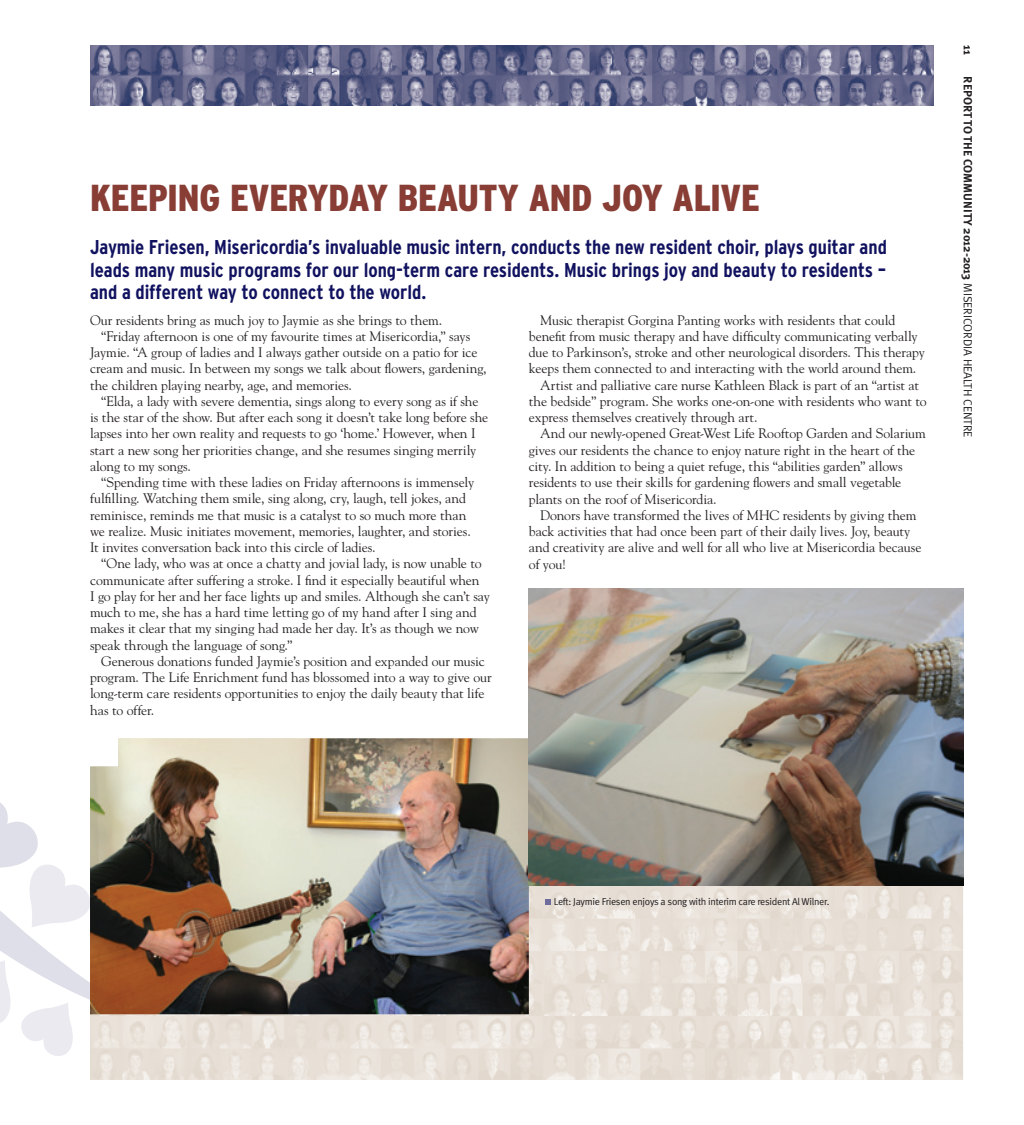
<style>
.page{position:relative;width:1024px;height:1125px;background:#fff}
.page>*{position:absolute;margin:0;border:0;box-sizing:border-box;transform-origin:0 0}
.t1{font:900 condensed 37.5px "Interstate";letter-spacing:-.005em;color:#883d35}
.t2{font:700 condensed 20px/22.5px "Interstate";letter-spacing:-.005em;color:#11125f;text-align:justify}
.t3{font:13.75px "Goudy";letter-spacing:-.005em;color:#231f20}
.t4{font:700 11.88px "Meta Plus";color:#231f20}
.t5{font:10px "Meta Normal";letter-spacing:-.025em;color:#231f20}
.s1{font-family:"Meta Normal";font-weight:400}
</style>
<div class="page">
<svg style="left:0;top:928px;width:90px;height:72px"></svg>
<svg style="left:21px;top:1003px;width:52px;height:53px"></svg>
<svg style="left:0;top:960px;width:12px;height:63px"></svg>
<svg style="left:0;top:802px;width:90px;height:126px"></svg>
<img style="left:90px;top:885px;width:873px;height:195px">
<img style="left:90px;top:738px;width:439px;height:276px">
<img style="left:529px;top:588px;width:434px;height:297px">
<svg style="left:545px;top:899px;width:6px;height:6px"></svg>
<img style="left:90px;top:45px;width:844px;height:60px">
<h1 class="t1" style="left:90px;top:177px;width:671px">KEEPING EVERYDAY BEAUTY AND JOY ALIVE</h1>
<p class="t2" style="left:90px;top:236px;width:798px">Jaymie Friesen, Misericordia’s invaluable music intern, conducts the new resident choir, plays guitar and leads many music programs for our long-term care residents. Music brings joy and beauty to residents – and a different way to connect to the world.</p>
<p class="t3" style="left:90px;top:311px;width:354px">Our residents bring as much joy to Jaymie as she brings to them.</p>
<p class="t3" style="left:101px;top:328px;width:370px">“Friday afternoon is one of my favourite times at Misericordia,” says</p>
<p class="t3" style="left:90px;top:344px;width:389px">Jaymie. “A group of ladies and I always gather outside on a patio for ice</p>
<p class="t3" style="left:90px;top:360px;width:398px">cream and music. In between my songs we talk about flowers, gardening,</p>
<p class="t3" style="left:90px;top:376px;width:263px">the children playing nearby, age, and memories.</p>
<p class="t3" style="left:101px;top:393px;width:379px">“Elda, a lady with severe dementia, sings along to every song as if she</p>
<p class="t3" style="left:90px;top:409px;width:400px">is the star of the show. But after each song it doesn’t take long before she</p>
<p class="t3" style="left:90px;top:425px;width:387px">lapses into her own reality and requests to go ‘home.’ However, when I</p>
<p class="t3" style="left:90px;top:441px;width:388px">start a new song her priorities change, and she resumes singing merrily</p>
<p class="t3" style="left:90px;top:458px;width:103px">along to my songs.</p>
<p class="t3" style="left:101px;top:474px;width:374px">“Spending time with these ladies on Friday afternoons is immensely</p>
<p class="t3" style="left:90px;top:490px;width:377px">fulfilling. Watching them smile, sing along, cry, laugh, tell jokes, and</p>
<p class="t3" style="left:90px;top:506px;width:378px">reminisce, reminds me that music is a catalyst to so much more than</p>
<p class="t3" style="left:90px;top:523px;width:382px">we realize. Music initiates movement, memories, laughter, and stories.</p>
<p class="t3" style="left:90px;top:539px;width:287px">It invites conversation back into this circle of ladies.</p>
<p class="t3" style="left:101px;top:555px;width:382px">“One lady, who was at once a chatty and jovial lady, is now unable to</p>
<p class="t3" style="left:90px;top:571px;width:391px">communicate after suffering a stroke. I find it especially beautiful when</p>
<p class="t3" style="left:90px;top:588px;width:401px">I go play for her and her face lights up and smiles. Although she can’t say</p>
<p class="t3" style="left:90px;top:604px;width:388px">much to me, she has a hard time letting go of my hand after I sing and</p>
<p class="t3" style="left:90px;top:620px;width:390px">makes it clear that my singing had made her day. It’s as though we now</p>
<p class="t3" style="left:90px;top:636px;width:204px">speak through the language of song.”</p>
<p class="t3" style="left:101px;top:653px;width:385px">Generous donations funded Jaymie’s position and expanded our music</p>
<p class="t3" style="left:90px;top:669px;width:403px">program. The Life Enrichment fund has blossomed into a way to give our</p>
<p class="t3" style="left:90px;top:685px;width:396px">long-term care residents opportunities to enjoy the daily beauty that life</p>
<p class="t3" style="left:90px;top:701px;width:66px">has to offer.</p>
<p class="t3" style="left:540px;top:311px;width:357px">Music therapist Gorgina Panting works with residents that could</p>
<p class="t3" style="left:529px;top:328px;width:390px">benefit from music therapy and have difficulty communicating verbally</p>
<p class="t3" style="left:529px;top:344px;width:397px">due to Parkinson’s, stroke and other neurological disorders. This therapy</p>
<p class="t3" style="left:529px;top:360px;width:389px">keeps them connected to and interacting with the world around them.</p>
<p class="t3" style="left:540px;top:376px;width:380px">Artist and palliative care nurse Kathleen Black is part of an “artist at</p>
<p class="t3" style="left:529px;top:393px;width:399px">the bedside” program. She works one-on-one with residents who want to</p>
<p class="t3" style="left:529px;top:409px;width:230px">express themselves creatively through art.</p>
<p class="t3" style="left:540px;top:425px;width:387px">And our newly-opened Great-West Life Rooftop Garden and Solarium</p>
<p class="t3" style="left:529px;top:441px;width:388px">gives our residents the chance to enjoy nature right in the heart of the</p>
<p class="t3" style="left:529px;top:458px;width:375px">city. In addition to being a quiet refuge, this “abilities garden” allows</p>
<p class="t3" style="left:529px;top:474px;width:374px">residents to use their skills for gardening flowers and small vegetable</p>
<p class="t3" style="left:529px;top:490px;width:189px">plants on the roof of Misericordia.</p>
<p class="t3" style="left:540px;top:506px;width:378px">Donors have transformed the lives of MHC residents by giving them</p>
<p class="t3" style="left:529px;top:523px;width:383px">back activities that had once been part of their daily lives. Joy, beauty</p>
<p class="t3" style="left:529px;top:539px;width:394px">and creativity are alive and well for all who live at Misericordia because</p>
<p class="t3" style="left:529px;top:555px;width:39px">of you!</p>
<p class="t4" style="left:975px;top:45px;width:11px;rotate:90deg">11</p>
<p class="t4" style="left:975px;top:76px;width:362px;rotate:90deg">Report to the Community 2012-2013 <span class="s1">Misericordia Health Centre</span></p>
<p class="t5" style="left:554px;top:896px;width:277px">Left: Jaymie Friesen enjoys a song with interim care resident Al Wilner.</p>
</div>
